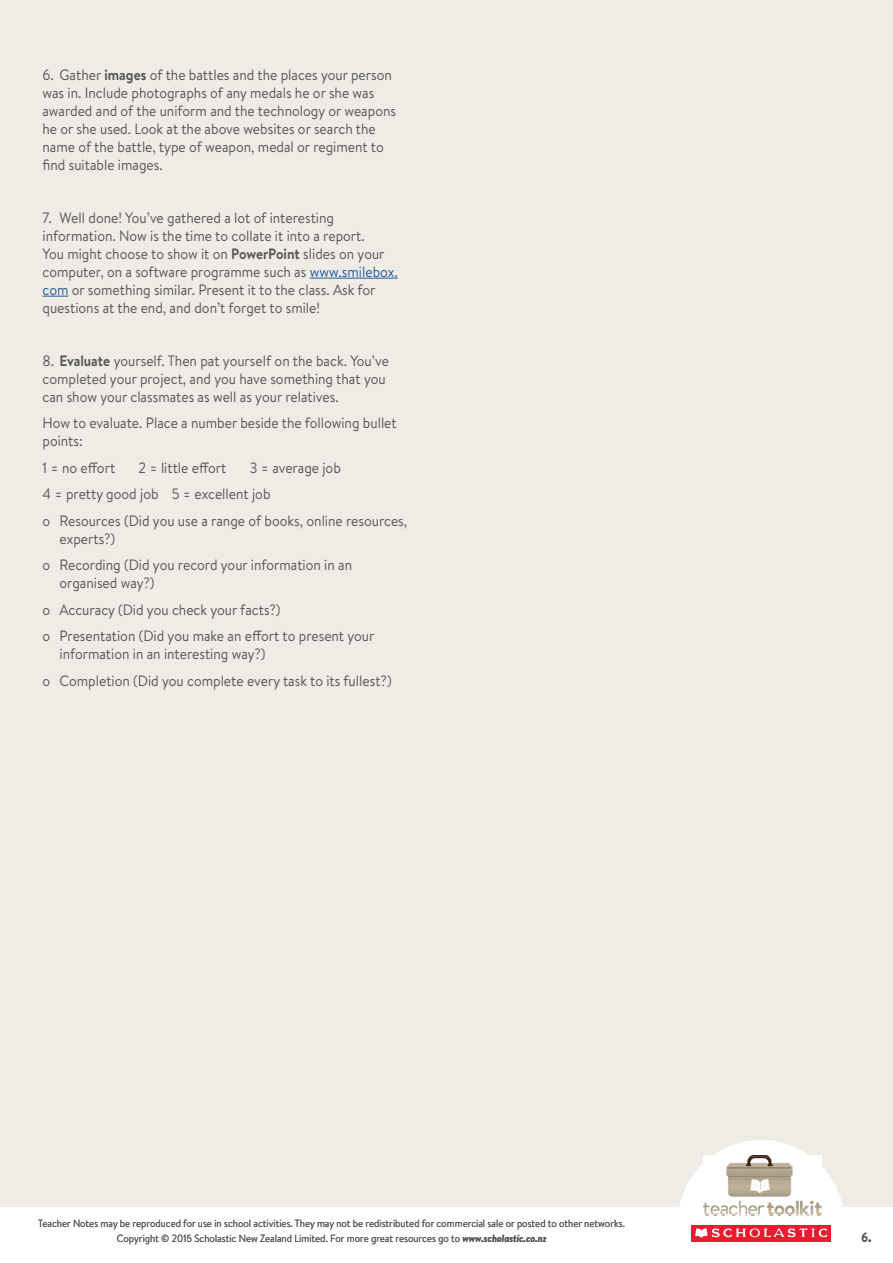
<style>
.page{position:relative;width:893px;height:1263px;background:#efebe5}
.page>*{position:absolute;margin:0;border:0;box-sizing:border-box;transform-origin:0 0}
.t1{font:15px/18px "Brandon Text";color:#565659;scale:.92 1}
.t2{font:900 13.5px "Brandon Text";color:#565659;scale:.92 1}
.t3{font:10.5px/15px "Brandon Text";color:#565659;text-align:center;scale:.92 1}
.s1{font-weight:700}
.s2{color:#215e9e}
.s3{font-weight:700;font-style:italic}
</style>
<div class="page">
<svg style="left:679px;top:1140px;width:164px;height:67px"></svg>
<div style="left:0;top:1207px;width:893px;height:56px;background:#fff"></div>
<img style="left:691px;top:1225px;width:139px;height:17px">
<img style="left:704px;top:1155px;width:118px;height:61px">
<hr style="left:310px;top:278px;width:88px;height:1px;background:#215e9e">
<svg style="left:43px;top:296px;width:25px;height:1px"></svg>
<p class="t1" style="left:43px;top:65px;width:386px">6. Gather <span class="s1">images</span> of the battles and the places your person was in. Include photographs of any medals he or she was awarded and of the uniform and the technology or weapons he or she used. Look at the above websites or search the name of the battle, type of weapon, medal or regiment to find suitable images.</p>
<p class="t1" style="left:43px;top:208px;width:388px">7. Well done! You’ve gathered a lot of interesting information. Now is the time to collate it into a report.<br>You might choose to show it on <span class="s1">PowerPoint</span> slides on your computer, on a software programme such as <span class="s2">www.smilebox. com</span> or something similar. Present it to the class. Ask for questions at the end, and don’t forget to smile!</p>
<p class="t1" style="left:43px;top:351px;width:378px">8. <span class="s1">Evaluate</span> yourself. Then pat yourself on the back. You’ve completed your project, and you have something that you can show your classmates as well as your relatives.</p>
<p class="t1" style="left:43px;top:413px;width:387px">How to evaluate. Place a number beside the following bullet points:</p>
<p class="t1" style="left:43px;top:458px;width:81px">1 = no effort</p>
<p class="t1" style="left:138px;top:458px;width:97px">2 = little effort</p>
<p class="t1" style="left:43px;top:454px;width:398px;line-height:26.5px;text-indent:207px">3 = average job<br>4 = pretty good job 5 = excellent job<br>o Resources (Did you use a range of books, online resources,</p>
<p class="t1" style="left:43px;top:525px;width:338px;line-height:26.5px;text-indent:17px">experts?)<br>o Recording (Did you record your information in an</p>
<p class="t1" style="left:43px;top:569px;width:362px;line-height:26.5px;text-indent:17px">organised way?)<br>o Accuracy (Did you check your facts?)<br>o Presentation (Did you make an effort to present your</p>
<p class="t1" style="left:43px;top:640px;width:381px;line-height:26.5px;text-indent:17px">information in an interesting way?)<br>o Completion (Did you complete every task to its fullest?)</p>
<p class="t3" style="left:38px;top:1215px;width:639px">Teacher Notes may be reproduced for use in school activities. They may not be redistributed for commercial sale or posted to other networks.<br>Copyright © 2016 Scholastic New Zealand Limited. For more great resources go to <span class="s3">www.scholastic.co.nz</span></p>
<p class="t3" style="left:187px;top:1230px;width:7px">5</p>
<p class="t2" style="left:861px;top:1227px;width:13px">6.</p>
</div>
